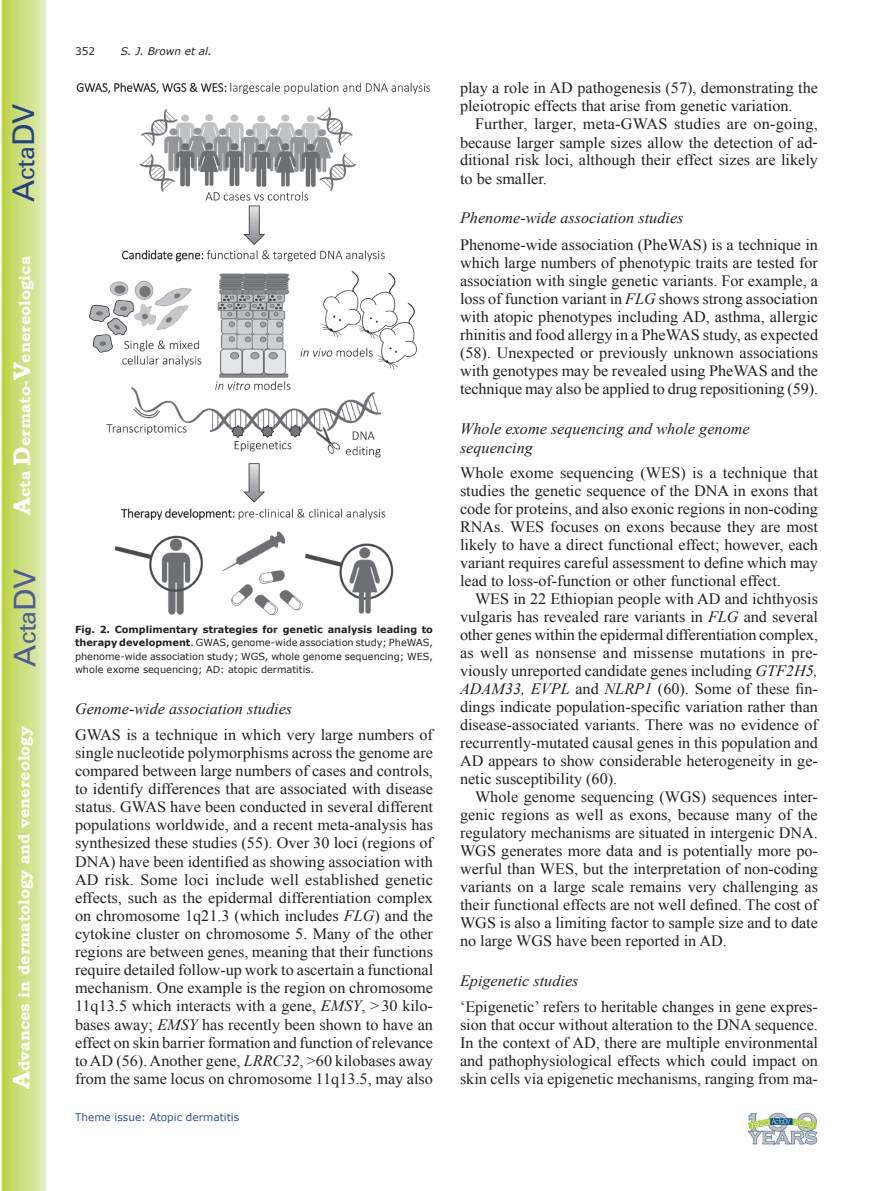
<style>
.page{position:relative;width:893px;height:1191px;background:#fff}
.page>*{position:absolute;margin:0;border:0;box-sizing:border-box;transform-origin:0 0}
.t1{font:30px "Univers";color:#4d5a9e}
.t2{font:30px "Univers";color:#253f8e}
.t3{font:15.75px/18px "Times New Roman";color:#231f20;text-align:justify}
.t4{font:italic 15.75px/18.9px "Times New Roman";color:#231f20}
.t5{font:700 15.75px "Bookman Old Style";color:#fff}
.t6{font:10.5px "Verdana";color:#324f95}
.t7{font:italic 10.5px "Verdana";color:#231f20}
.t8{font:10.5px "Verdana";color:#231f20}
.t9{font:9.75px/13.5px "Verdana";color:#231f20;text-align:justify}
.s1{font-size:24px}
.s2{font-weight:700}
.s3{font-style:italic}
</style>
<div class="page">
<svg style="left:1px;top:0;width:45px;height:1191px;background:#cfe084"></svg>
<img style="left:747px;top:1113px;width:71px;height:31px">
<img style="left:76px;top:83px;width:355px;height:531px">
<h1 class="t2" style="left:6px;top:202px;width:100px;rotate:-90deg">A<span class="s1">cta</span>DV</h1>
<p class="t5" style="left:15px;top:515px;width:260px;rotate:-90deg"><span class="s1">A</span>cta <span class="s1">D</span>ermato-<span class="s1">V</span>enereologica</p>
<h1 class="t1" style="left:7px;top:666px;width:100px;rotate:-90deg">A<span class="s1">cta</span>DV</h1>
<p class="t5" style="left:15px;top:1088px;width:364px;rotate:-90deg"><span class="s1">A</span>dvances in dermatology and venereology</p>
<p class="t8" style="left:75px;top:44px;width:22px">352</p>
<p class="t7" style="left:121px;top:44px;width:93px">S. J. Brown et al.</p>
<p class="t9" style="left:75px;top:622px;width:359px"><span class="s2">Fig. 2. Complimentary strategies for genetic analysis leading to therapy development</span>. GWAS, genome-wide association study; PheWAS, phenome-wide association study; WGS, whole genome sequencing; WES, whole exome sequencing; AD: atopic dermatitis.</p>
<p class="t4" style="left:75px;top:699px;width:219px">Genome-wide association studies</p>
<p class="t3" style="left:75px;top:725px;width:360px">GWAS is a technique in which very large numbers of single nucleotide polymorphisms across the genome are compared between large numbers of cases and controls, to identify differences that are associated with disease status. GWAS have been conducted in several different populations worldwide, and a recent meta-analysis has synthesized these studies (55). Over 30 loci (regions of DNA) have been identified as showing association with AD risk. Some loci include well established genetic effects, such as the epidermal differentiation complex on chromosome 1q21.3 (which includes <span class="s3">FLG</span>) and the cytokine cluster on chromosome 5. Many of the other regions are between genes, meaning that their functions require detailed follow-up work to ascertain a functional mechanism. One example is the region on chromosome 11q13.5 which interacts with a gene, <span class="s3">EMSY</span>, &gt;30 kilo&shy;bases away; <span class="s3">EMSY</span> has recently been shown to have an effect on skin barrier formation and function of relevance to AD (56). Another gene, <span class="s3">LRRC32</span>, &gt;60 kilobases away from the same locus on chromosome 11q13.5, may also</p>
<p class="t6" style="left:75px;top:1110px;width:166px">Theme issue: Atopic dermatitis</p>
<p class="t3" style="left:460px;top:79px;width:359px">play a role in AD pathogenesis (57), demonstrating the pleiotropic effects that arise from genetic variation.</p>
<p class="t3" style="left:460px;top:115px;width:360px;text-indent:15px">Further, larger, meta-GWAS studies are on-going, because larger sample sizes allow the detection of ad&shy;ditional risk loci, although their effect sizes are likely to be smaller.</p>
<p class="t4" style="left:460px;top:208px;width:225px">Phenome-wide association studies</p>
<p class="t3" style="left:460px;top:235px;width:360px">Phenome-wide association (PheWAS) is a technique in which large numbers of phenotypic traits are tested for association with single genetic variants. For example, a loss of function variant in <span class="s3">FLG</span> shows strong association with atopic phenotypes including AD, asthma, allergic rhinitis and food allergy in a PheWAS study, as expected (58). Unexpected or previously unknown associations with genotypes may be revealed using PheWAS and the technique may also be applied to drug repositioning (59).</p>
<p class="t4" style="left:460px;top:419px;width:291px">Whole exome sequencing and whole genome sequencing</p>
<p class="t3" style="left:460px;top:464px;width:360px">Whole exome sequencing (WES) is a technique that studies the genetic sequence of the DNA in exons that code for proteins, and also exonic regions in non-coding RNAs. WES focuses on exons because they are most likely to have a direct functional effect; however, each variant requires careful assessment to define which may lead to loss-of-function or other functional effect.</p>
<p class="t3" style="left:460px;top:590px;width:360px;text-indent:15px">WES in 22 Ethiopian people with AD and ichthyosis vulgaris has revealed rare variants in <span class="s3">FLG</span> and several other genes within the epidermal differentiation complex, as well as nonsense and missense mutations in pre&shy;viously unreported candidate genes including <span class="s3">GTF2H5, ADAM33, EVPL</span> and <span class="s3">NLRP1</span> (60). Some of these fin&shy;dings indicate population-specific variation rather than disease-associated variants. There was no evidence of recurrently-mutated causal genes in this population and AD appears to show considerable heterogeneity in ge&shy;netic susceptibility (60).</p>
<p class="t3" style="left:460px;top:788px;width:360px;text-indent:15px">Whole genome sequencing (WGS) sequences inter&shy;genic regions as well as exons, because many of the regulatory mechanisms are situated in intergenic DNA.<br>WGS generates more data and is potentially more po&shy;werful than WES, but the interpretation of non-coding variants on a large scale remains very challenging as their functional effects are not well defined. The cost of WGS is also a limiting factor to sample size and to date no large WGS have been reported in AD.</p>
<p class="t4" style="left:460px;top:971px;width:120px">Epigenetic studies</p>
<p class="t3" style="left:460px;top:997px;width:360px">‘Epigenetic’ refers to heritable changes in gene expres&shy;sion that occur without alteration to the DNA sequence.<br>In the context of AD, there are multiple environmental and pathophysiological effects which could impact on skin cells via epigenetic mechanisms, ranging from ma-</p>
</div>
